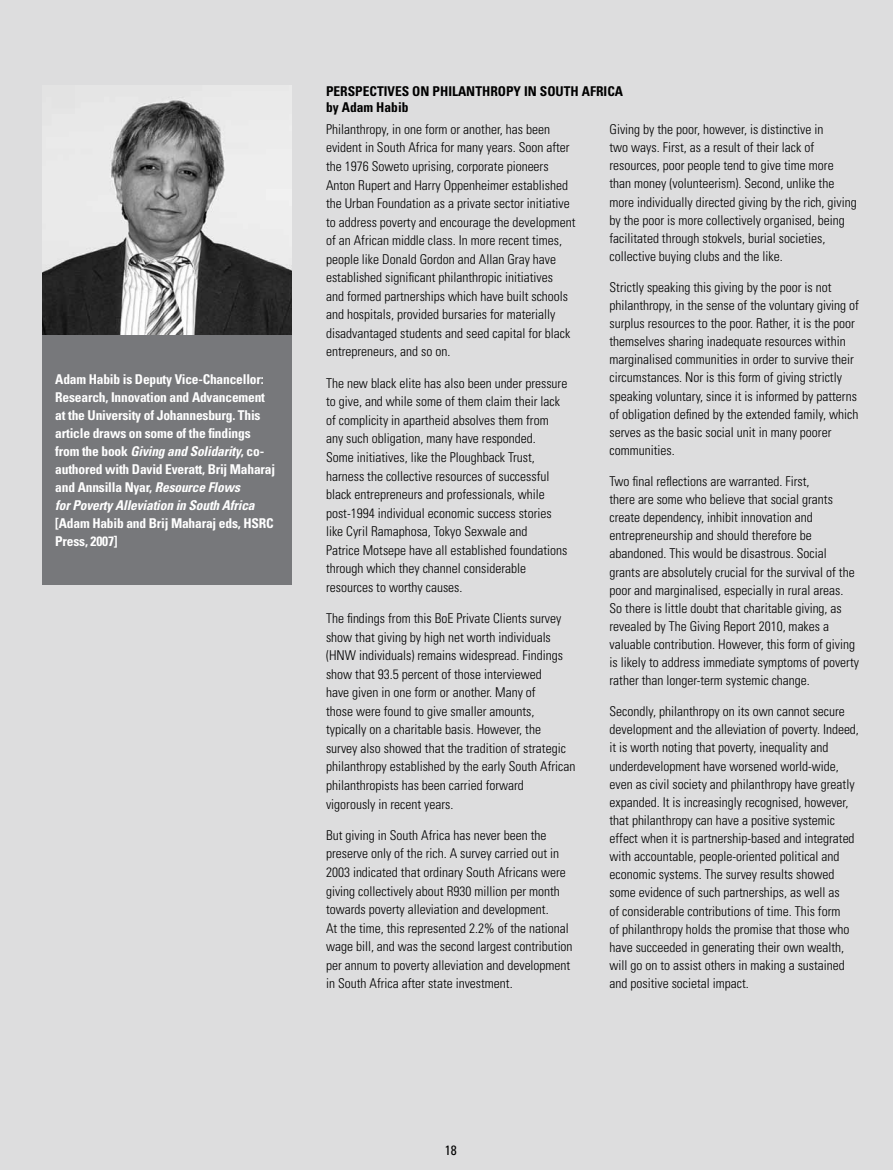
<style>
.page{position:relative;width:893px;height:1170px;background:#fff}
.page>*{position:absolute;margin:0;border:0;box-sizing:border-box;transform-origin:0 0}
.t1{font:300 condensed 13.5px/18.1px "Univers";color:#000}
.t2{font:700 condensed 13.5px/18px "Univers";letter-spacing:-.015em;color:#fff}
.t3{font:700 condensed 13.5px/16.5px "Univers";color:#000}
.t4{font:condensed 13.5px "Univers";color:#000}
.s1{font-style:italic}
</style>
<div class="page">
<div style="left:0;top:0;width:893px;height:1169px;background:#ddddde"></div>
<img style="left:43px;top:86px;width:249px;height:249px">
<div style="left:43px;top:335px;width:249px;height:250px;background:#77787b"></div>
<p class="t2" style="left:55px;top:370px;width:221px">Adam Habib is Deputy Vice-Chancellor:<br>Research, Innovation and Advancement at the University of Johannesburg. This article draws on some of the findings from the book <span class="s1">Giving and Solidarity</span>, co&shy;authored with David Everatt, Brij Maharaj and Annsilla Nyar, <span class="s1">Resource Flows<br>for Poverty Alleviation in South Africa</span></p>
<p class="t2" style="left:55px;top:514px;width:220px">[Adam Habib and Brij Maharaj eds, HSRC<br>Press, 2007]</p>
<p class="t3" style="left:326px;top:82px;width:299px">PERSPECTIVES ON PHI LANTHROPY IN SOUtH AFRICA by Adam Habib</p>
<p class="t1" style="left:326px;top:120px;width:251px;line-height:18.6px">Philanthropy, in one form or another, has been evident in South Africa for many years. Soon after the 1976 Soweto uprising, corporate pioneers Anton Rupert and Harry Oppenheimer established the Urban Foundation as a private sector initiative to address poverty and encourage the development of an African middle class. I n more recent times, people like Donald Gordon and Allan Gray have established significant philanthropic initiatives<br>and formed partnerships which have built schools and hospitals, provided bursaries for materially disadvantaged students and seed capital for black entrepreneurs, and so on.</p>
<p class="t1" style="left:326px;top:373px;width:243px;line-height:18.6px">The new black elite has also been under pressure to give, and while some of them claim their lack of complicity in apartheid absolves them from any such obligation, many have responded.<br>Some initiatives, like the Ploughback Trust, harness the collective resources of successful black entrepreneurs and professionals, while post-1994 individual economic success stories like Cyril Ramaphosa, Tokyo Sexwale and<br>Patrice Motsepe have all established foundations through which they channel considerable resources to worthy causes.</p>
<p class="t1" style="left:326px;top:608px;width:251px;line-height:18.6px">The findings from this BoE Private Clients survey show that giving by high net worth individuals (HNW individuals) remains widespread. Findings show that 93.5 percent of those interviewed<br>have given in one form or another. Many of<br>those were found to give smaller amounts, typically on a charitable basis. However, the survey also showed that the tradition of strategic philanthropy established by the early South African philanthropists has been carried forward vigorously in recent years.</p>
<p class="t1" style="left:326px;top:825px;width:248px;line-height:18.6px">But giving in South Africa has never been the preserve only of the rich. A survey carried out in 2003 indicated that ordinary South Africans were giving collectively about R930 million per month towards poverty alleviation and development.<br>At the time, this represented 2.2% of the national wage bill, and was the second largest contribution per annum to poverty alleviation and development in South Africa after state investment.</p>
<p class="t1" style="left:609px;top:120px;width:249px">Giving by the poor, however, is distinctive in<br>two ways. First, as a result of their lack of resources, poor people tend to give time more than money (volunteerism). Second, unlike the more individually directed giving by the rich, giving by the poor is more collectively organised, being facilitated through stokvels, burial societies, collective buying clubs and the like.</p>
<p class="t1" style="left:609px;top:278px;width:251px">Strictly speaking this giving by the poor is not philanthropy, in the sense of the voluntary giving of surplus resources to the poor. Rather, it is the poor themselves sharing inadequate resources within marginalised communities in order to survive their circumstances. Nor is this form of giving strictly speaking voluntary, since it is informed by patterns of obligation defined by the extended family, which serves as the basic social unit in many poorer communities.</p>
<p class="t1" style="left:609px;top:472px;width:251px">Two final reflections are warranted. First,<br>there are some who believe that social grants create dependency, inhibit innovation and entrepreneurship and should therefore be abandoned. This would be disastrous. Social grants are absolutely crucial for the survival of the poor and marginalised, especially in rural areas.<br>So there is little doubt that charitable giving, as revealed by The Giving Report 2010, makes a valuable contribution. However, this form of giving is likely to address immediate symptoms of poverty rather than longer-term systemic change.</p>
<p class="t1" style="left:609px;top:702px;width:251px">Secondly, philanthropy on its own cannot secure development and the alleviation of poverty. I ndeed, it is worth noting that poverty, inequality and underdevelopment have worsened world-wide, even as civil society and philanthropy have greatly expanded. It is increasingly recognised, however, that philanthropy can have a positive systemic effect when it is partnership-based and integrated with accountable, people-oriented political and economic systems. The survey results showed some evidence of such partnerships, as well as<br>of considerable contributions of time. This form<br>of philanthropy holds the promise that those who have succeeded in generating their own wealth, will go on to assist others in making a sustained and positive societal impact.</p>
<p class="t4" style="left:445px;top:1141px;width:13px">18</p>
</div>
